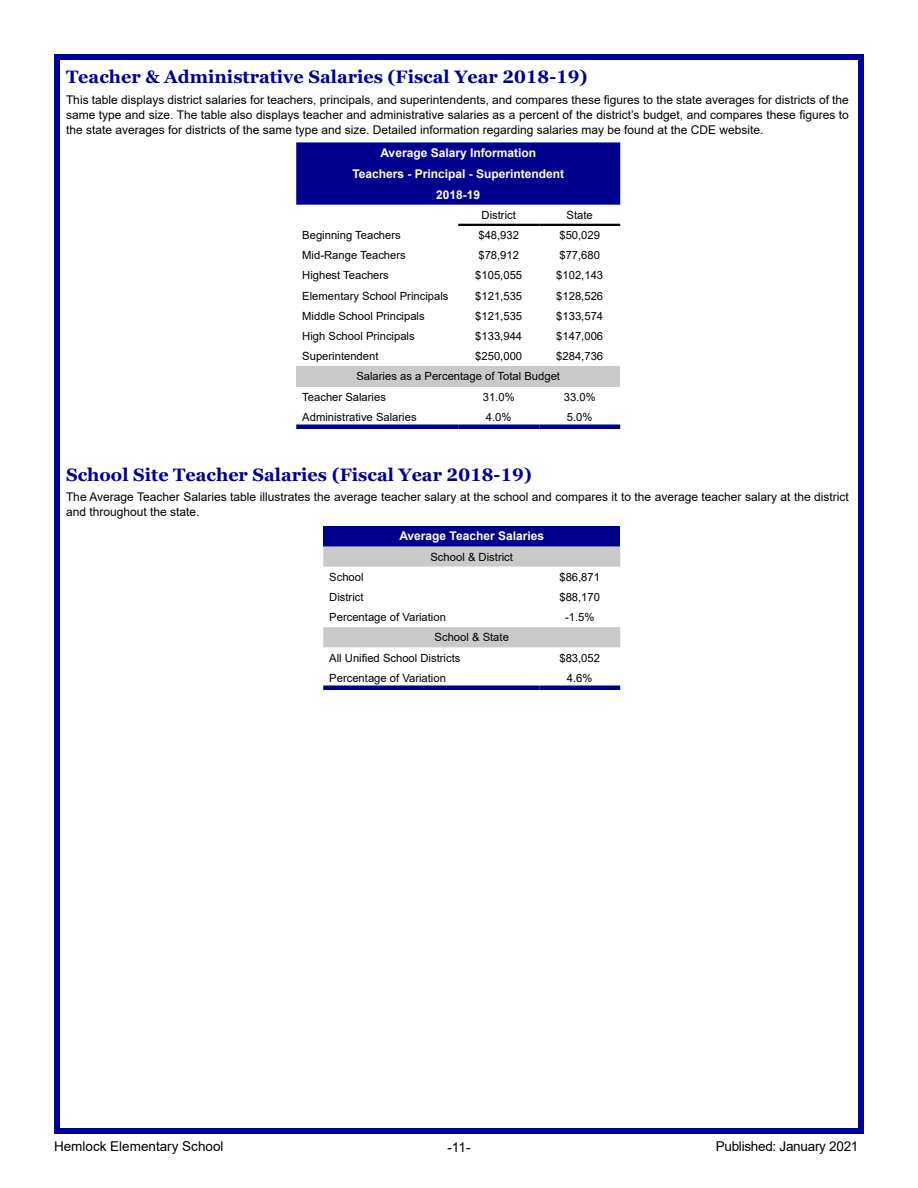
<style>
.page{position:relative;width:918px;height:1188px;background:#fff}
.page>*{position:absolute;margin:0;border:0;box-sizing:border-box;transform-origin:0 0}
.t1{font:700 18px "Georgia";color:#00009a}
.t2{font:13.5px "Arial";color:#000}
.t3{font:13.5px "Arial";letter-spacing:-.02em;color:#000}
.t4{font:12px/15px "Arial";color:#000;text-align:justify}
.t5{font:700 12px/20.7px "Arial";color:#fff;text-align:center}
.t6{font:11.25px/20.2px "Arial";color:#000}
</style>
<div class="page">
<div style="left:54px;top:54px;width:810px;height:1080px;border:6px solid #00009a"></div>
<div style="left:296px;top:142px;width:324px;height:63px;background:#00008f"></div>
<div style="left:296px;top:366px;width:324px;height:20px;background:#c9c9c9"></div>
<hr style="left:539px;top:224px;width:81px;height:2px;background:#000">
<hr style="left:458px;top:224px;width:81px;height:2px;background:#000">
<div style="left:296px;top:424px;width:162px;height:5px;background:#00008f"></div>
<div style="left:458px;top:424px;width:81px;height:5px;background:#00008f"></div>
<div style="left:539px;top:424px;width:81px;height:5px;background:#00008f"></div>
<div style="left:323px;top:526px;width:297px;height:20px;background:#00008f"></div>
<svg style="left:323px;top:546px;width:297px;height:101px"></svg>
<hr style="left:323px;top:686px;width:216px;height:4px;background:#00008f">
<hr style="left:539px;top:686px;width:81px;height:4px;background:#00008f">
<h1 class="t1" style="left:66px;top:66px;width:523px">Teacher &amp; Administrative Salaries (Fiscal Year 2018-19)</h1>
<p class="t4" style="left:66px;top:92px;width:784px">This table displays district salaries for teachers, principals, and superintendents, and compares these figures to the state averages for districts of the same type and size. The table also displays teacher and administrative salaries as a percent of the district’s budget, and compares these figures to the state averages for districts of the same type and size. Detailed information regarding salaries may be found at the CDE website.</p>
<p class="t5" style="left:352px;top:143px;width:213px">Average Salary Information<br>Teachers - Principal - Superintendent<br>2018-19</p>
<p class="t6" style="left:482px;top:205px;width:36px">District</p>
<p class="t6" style="left:567px;top:205px;width:28px">State</p>
<p class="t6" style="left:302px;top:225px;width:100px">Beginning Teachers</p>
<p class="t6" style="left:478px;top:225px;width:42px">$48,932</p>
<p class="t6" style="left:559px;top:225px;width:42px">$50,029</p>
<p class="t6" style="left:302px;top:245px;width:105px">Mid-Range Teachers</p>
<p class="t6" style="left:478px;top:245px;width:42px">$78,912</p>
<p class="t6" style="left:559px;top:245px;width:42px">$77,680</p>
<p class="t6" style="left:302px;top:265px;width:88px">Highest Teachers</p>
<p class="t6" style="left:475px;top:265px;width:48px">$105,055</p>
<p class="t6" style="left:556px;top:265px;width:48px">$102,143</p>
<p class="t6" style="left:302px;top:285px;width:148px">Elementary School Principals</p>
<p class="t6" style="left:475px;top:285px;width:48px">$121,535</p>
<p class="t6" style="left:556px;top:285px;width:48px">$128,526</p>
<p class="t6" style="left:302px;top:306px;width:124px">Middle School Principals</p>
<p class="t6" style="left:475px;top:306px;width:48px">$121,535</p>
<p class="t6" style="left:556px;top:306px;width:48px">$133,574</p>
<p class="t6" style="left:302px;top:326px;width:114px">High School Principals</p>
<p class="t6" style="left:475px;top:326px;width:48px">$133,944</p>
<p class="t6" style="left:556px;top:326px;width:48px">$147,006</p>
<p class="t6" style="left:302px;top:346px;width:78px">Superintendent</p>
<p class="t6" style="left:475px;top:346px;width:48px">$250,000</p>
<p class="t6" style="left:556px;top:346px;width:48px">$284,736</p>
<p class="t6" style="left:356px;top:366px;width:205px">Salaries as a Percentage of Total Budget</p>
<p class="t6" style="left:302px;top:386px;width:85px">Teacher Salaries</p>
<p class="t6" style="left:483px;top:386px;width:33px">31.0%</p>
<p class="t6" style="left:564px;top:386px;width:33px">33.0%</p>
<p class="t6" style="left:302px;top:407px;width:116px">Administrative Salaries</p>
<p class="t6" style="left:486px;top:407px;width:27px">4.0%</p>
<p class="t6" style="left:567px;top:407px;width:27px">5.0%</p>
<h1 class="t1" style="left:66px;top:463px;width:467px">School Site Teacher Salaries (Fiscal Year 2018-19)</h1>
<p class="t4" style="left:66px;top:489px;width:784px">The Average Teacher Salaries table illustrates the average teacher salary at the school and compares it to the average teacher salary at the district and throughout the state.</p>
<p class="t5" style="left:399px;top:526px;width:146px">Average Teacher Salaries</p>
<p class="t6" style="left:430px;top:546px;width:84px">School &amp; District</p>
<p class="t6" style="left:329px;top:567px;width:36px">School</p>
<p class="t6" style="left:559px;top:567px;width:42px">$86,871</p>
<p class="t6" style="left:329px;top:587px;width:36px">District</p>
<p class="t6" style="left:559px;top:587px;width:42px">$88,170</p>
<p class="t6" style="left:329px;top:607px;width:118px">Percentage of Variation</p>
<p class="t6" style="left:565px;top:607px;width:31px">-1.5%</p>
<p class="t6" style="left:329px;top:627px;width:181px;text-indent:105px">School &amp; State<br>All Unified School Districts</p>
<p class="t6" style="left:559px;top:647px;width:42px">$83,052</p>
<p class="t6" style="left:329px;top:668px;width:118px">Percentage of Variation</p>
<p class="t6" style="left:567px;top:668px;width:27px">4.6%</p>
<p class="t2" style="left:54px;top:1137px;width:171px">Hemlock Elementary School</p>
<p class="t2" style="left:447px;top:1138px;width:25px">-11-</p>
<p class="t3" style="left:716px;top:1136px;width:144px">Published: January 2021</p>
</div>
